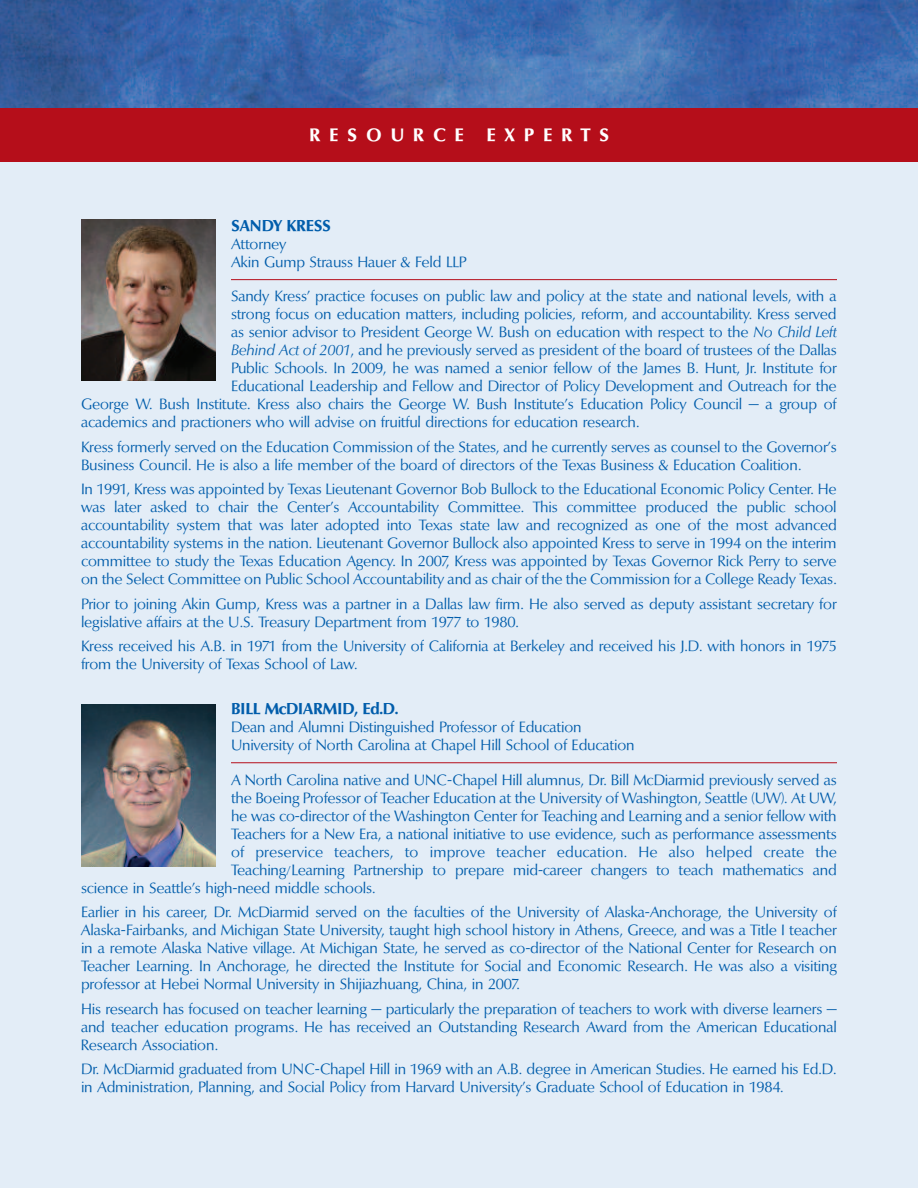
<style>
.page{position:relative;width:918px;height:1188px;background:#fff}
.page>*{position:absolute;margin:0;border:0;box-sizing:border-box;transform-origin:0 0}
.t1{font:700 18px "Optima BQ";letter-spacing:.51em;color:#fff}
.t2{font:700 15.75px "Optima BQ";letter-spacing:.01em;color:#015dab}
.t3{font:15px/18px "Optima BQ";letter-spacing:-.01em;color:#015dab}
.t4{font:15px "Optima BQ";letter-spacing:.01em;color:#015dab}
.s1{font-style:italic}
</style>
<div class="page">
<div style="left:0;top:155px;width:918px;height:1033px;background:#e3edf7"></div>
<img style="left:0;top:0;width:918px;height:108px">
<div style="left:0;top:108px;width:918px;height:54px;background:#b50e1a"></div>
<hr style="left:231px;top:279px;width:606px;height:1px;background:#b50e1a">
<hr style="left:231px;top:762px;width:606px;height:1px;background:#b50e1a">
<img style="left:81px;top:219px;width:135px;height:162px">
<img style="left:81px;top:705px;width:135px;height:162px">
<p class="t1" style="left:309px;top:126px;width:156px">RESOURCE</p>
<p class="t1" style="left:486px;top:126px;width:124px">EXPERTS</p>
<p class="t2" style="left:231px;top:218px;width:101px">SANDY KRESS</p>
<p class="t3" style="left:231px;top:236px;width:237px">Attorney<br>Akin Gump Strauss Hauer &amp; Feld LLP</p>
<p class="t3" style="left:231px;top:288px;width:607px">Sandy Kress’ practice focuses on public law and policy at the state and national levels, with a</p>
<p class="t3" style="left:231px;top:306px;width:607px">strong focus on education matters, including policies, reform, and accountability. Kress served</p>
<p class="t3" style="left:231px;top:324px;width:607px">as senior advisor to President George W. Bush on education with respect to the <span class="s1">No Child Left</span></p>
<p class="t3" style="left:231px;top:342px;width:607px"><span class="s1">Behind Act of 2001</span>, and he previously served as president of the board of trustees of the Dallas</p>
<p class="t3" style="left:231px;top:360px;width:607px">Public Schools. In 2009, he was named a senior fellow of the James B. Hunt, Jr. Institute for</p>
<p class="t3" style="left:231px;top:378px;width:607px">Educational Leadership and Fellow and Director of Policy Development and Outreach for the</p>
<p class="t3" style="left:81px;top:396px;width:757px">George W. Bush Institute. Kress also chairs the George W. Bush Institute’s Education Policy Council — a group of</p>
<p class="t3" style="left:81px;top:414px;width:560px">academics and practioners who will advise on fruitful directions for education research.</p>
<p class="t3" style="left:81px;top:439px;width:757px">Kress formerly served on the Education Commission of the States, and he currently serves as counsel to the Governor’s<br>Business Council. He is also a life member of the board of directors of the Texas Business &amp; Education Coalition.</p>
<p class="t3" style="left:81px;top:481px;width:757px;text-align:justify">In 1991, Kress was appointed by Texas Lieutenant Governor Bob Bullock to the Educational Economic Policy Center. He was later asked to chair the Center’s Accountability Committee. This committee produced the public school accountability system that was later adopted into Texas state law and recognized as one of the most advanced accountability systems in the nation. Lieutenant Governor Bullock also appointed Kress to serve in 1994 on the interim committee to study the Texas Education Agency. In 2007, Kress was appointed by Texas Governor Rick Perry to serve on the Select Committee on Public School Accountability and as chair of the the Commission for a College Ready Texas.</p>
<p class="t3" style="left:81px;top:596px;width:757px">Prior to joining Akin Gump, Kress was a partner in a Dallas law firm. He also served as deputy assistant secretary for legislative affairs at the U.S. Treasury Department from 1977 to 1980.</p>
<p class="t3" style="left:81px;top:638px;width:757px">Kress received his A.B. in 1971 from the University of California at Berkeley and received his J.D. with honors in 1975 from the University of Texas School of Law.</p>
<p class="t2" style="left:231px;top:701px;width:169px">BILL McDIARMID, Ed.D.</p>
<p class="t3" style="left:231px;top:719px;width:405px">Dean and Alumni Distinguished Professor of Education<br>University of North Carolina at Chapel Hill School of Education</p>
<p class="t3" style="left:231px;top:771px;width:607px">A North Carolina native and UNC-Chapel Hill alumnus, Dr. Bill McDiarmid previously served as</p>
<p class="t3" style="left:231px;top:789px;width:607px">the Boeing Professor of Teacher Education at the University of Washington, Seattle (UW). At UW,</p>
<p class="t3" style="left:231px;top:807px;width:607px">he was co-director of the Washington Center for Teaching and Learning and a senior fellow with</p>
<p class="t3" style="left:231px;top:825px;width:607px">Teachers for a New Era, a national initiative to use evidence, such as performance assessments</p>
<p class="t4" style="left:231px;top:844px;width:608px">of preservice teachers, to improve teacher education. He also helped create the</p>
<p class="t3" style="left:231px;top:861px;width:607px">Teaching/Learning Partnership to prepare mid-career changers to teach mathematics and</p>
<p class="t3" style="left:81px;top:879px;width:296px">science in Seattle’s high-need middle schools.</p>
<p class="t3" style="left:81px;top:904px;width:757px;text-align:justify">Earlier in his career, Dr. McDiarmid served on the faculties of the University of Alaska-Anchorage, the University of Alaska-Fairbanks, and Michigan State University, taught high school history in Athens, Greece, and was a Title I teacher in a remote Alaska Native village. At Michigan State, he served as co-director of the National Center for Research on Teacher Learning. In Anchorage, he directed the Institute for Social and Economic Research. He was also a visiting professor at Hebei Normal University in Shijiazhuang, China, in 2007.</p>
<p class="t3" style="left:81px;top:1000px;width:757px;text-align:justify">His research has focused on teacher learning — particularly the preparation of teachers to work with diverse learners — and teacher education programs. He has received an Outstanding Research Award from the American Educational Research Association.</p>
<p class="t3" style="left:81px;top:1061px;width:757px">Dr. McDiarmid graduated from UNC-Chapel Hill in 1969 with an A.B. degree in American Studies. He earned his Ed.D. in Administration, Planning, and Social Policy from Harvard University’s Graduate School of Education in 1984.</p>
</div>
